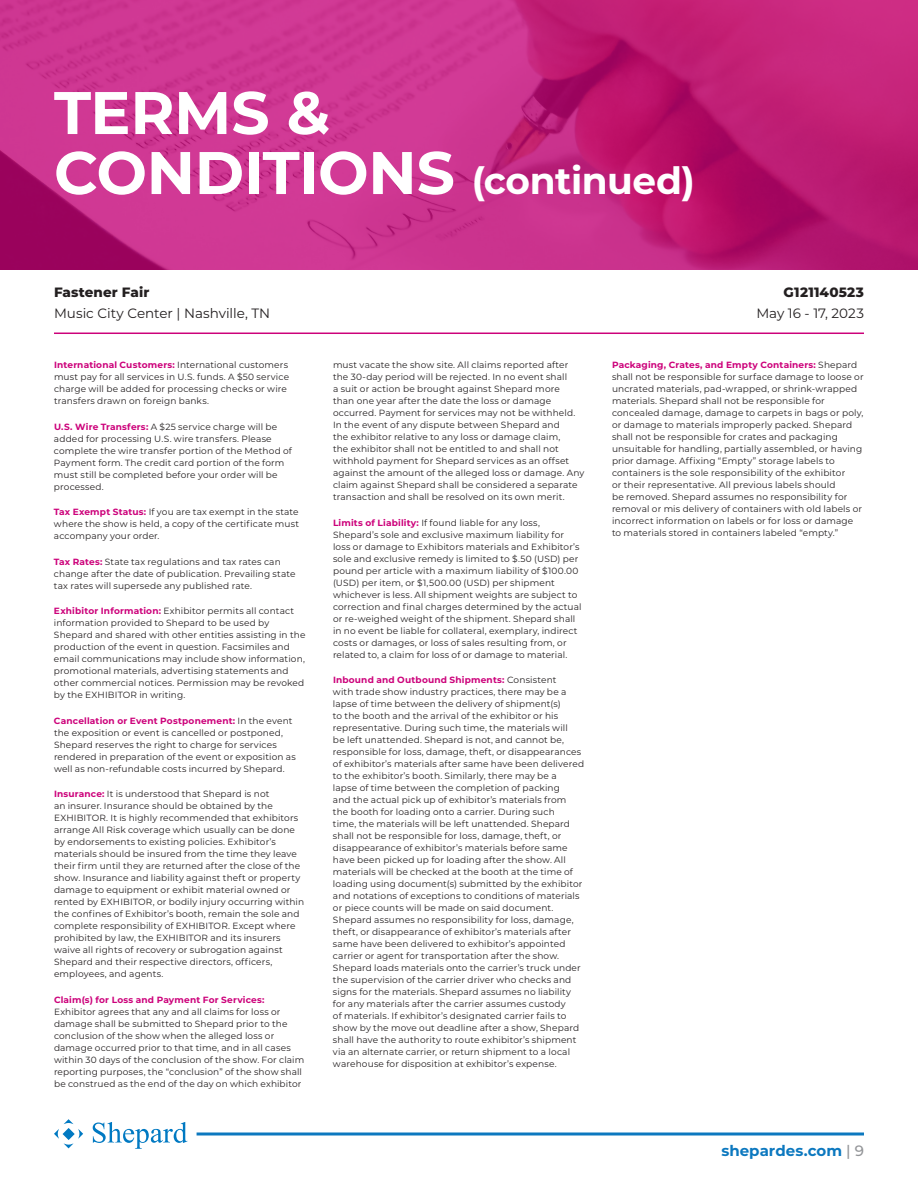
<style>
.page{position:relative;width:918px;height:1188px;background:#fff}
.page>*{position:absolute;margin:0;border:0;box-sizing:border-box;transform-origin:0 0}
.t1{font:700 60px "Montserrat";letter-spacing:-.005em;color:#fff}
.t2{font:700 37.5px "Montserrat";letter-spacing:-.01em;color:#fff}
.t3{font:700 15px "Montserrat";color:#0c78bf}
.t4{font:13.5px "Montserrat";color:#231f20}
.t5{font:800 13.5px "Montserrat";letter-spacing:.015em;color:#231f20}
.t6{font:9px/12px "Montserrat";letter-spacing:.015em;color:#231f20}
.t7{font:700 9px "Montserrat";letter-spacing:.02em;color:#cc017a}
.s1{font-size:60px}
.s2{font-weight:700;color:#cc017a}
.s3{font-weight:500;color:#939598}
</style>
<div class="page">
<svg style="left:54px;top:1119px;width:29px;height:29px"></svg>
<svg style="left:93px;top:1122px;width:94px;height:27px"></svg>
<svg style="left:197px;top:1132px;width:667px;height:4px"></svg>
<svg style="left:0;top:0;width:918px;height:270px;fill:#cb328d"></svg>
<hr style="left:54px;top:333px;width:810px;height:1px;background:#cc017a">
<h1 class="t1" style="left:54px;top:69px;width:278px">TERMS &amp;</h1>
<h2 class="t2" style="left:54px;top:154px;width:643px"><span class="s1">CONDITIONS</span> (continued)</h2>
<h3 class="t5" style="left:54px;top:282px;width:97px">Fastener Fair</h3>
<h3 class="t5" style="left:784px;top:282px;width:82px">G121140523</h3>
<h3 class="t4" style="left:54px;top:304px;width:218px">Music City Center | Nashville, TN</h3>
<h3 class="t4" style="left:756px;top:304px;width:109px">May 16 - 17, 2023</h3>
<p class="t6" style="left:54px;top:359px;width:237px"><span class="s2">International Customers:</span> International customers must pay for all services in U.S. funds. A $50 service charge will be added for processing checks or wire transfers drawn on foreign banks.</p>
<p class="t6" style="left:54px;top:420px;width:239px"><span class="s2">U.S. Wire Transfers:</span> A $25 service charge will be added for processing U.S. wire transfers. Please complete the wire transfer portion of the Method of Payment form. The credit card portion of the form must still be completed before your order will be processed.</p>
<p class="t6" style="left:54px;top:506px;width:247px;text-align:justify"><span class="s2">Tax Exempt Status:</span> If you are tax exempt in the state where the show is held, a copy of the certificate must accompany your order.</p>
<p class="t6" style="left:54px;top:555px;width:243px"><span class="s2">Tax Rates:</span> State tax regulations and tax rates can change after the date of publication. Prevailing state tax rates will supersede any published rate.</p>
<p class="t6" style="left:54px;top:605px;width:253px"><span class="s2">Exhibitor Information:</span> Exhibitor permits all contact information provided to Shepard to be used by Shepard and shared with other entities assisting in the production of the event in question. Facsimiles and email communications may include show information, promotional materials, advertising statements and other commercial notices. Permission may be revoked by the EXHIBITOR in writing.</p>
<p class="t6" style="left:54px;top:714px;width:243px"><span class="s2">Cancellation or Event Postponement:</span> In the event the exposition or event is cancelled or postponed, Shepard reserves the right to charge for services rendered in preparation of the event or exposition as well as non-refundable costs incurred by Shepard.</p>
<p class="t6" style="left:54px;top:788px;width:252px"><span class="s2">Insurance:</span> It is understood that Shepard is not<br>an insurer. Insurance should be obtained by the EXHIBITOR. It is highly recommended that exhibitors arrange All Risk coverage which usually can be done by endorsements to existing policies. Exhibitor’s materials should be insured from the time they leave their firm until they are returned after the close of the show. Insurance and liability against theft or property damage to equipment or exhibit material owned or rented by EXHIBITOR, or bodily injury occurring within the confines of Exhibitor’s booth, remain the sole and complete responsibility of EXHIBITOR. Except where prohibited by law, the EXHIBITOR and its insurers waive all rights of recovery or subrogation against Shepard and their respective directors, officers, employees, and agents.</p>
<p class="t7" style="left:54px;top:993px;width:212px">Claim(s) for Loss and Payment For Services:</p>
<p class="t6" style="left:54px;top:1005px;width:252px">Exhibitor agrees that any and all claims for loss or damage shall be submitted to Shepard prior to the conclusion of the show when the alleged loss or damage occurred prior to that time, and in all cases within 30 days of the conclusion of the show. For claim reporting purposes, the “conclusion” of the show shall be construed as the end of the day on which exhibitor</p>
<p class="t6" style="left:333px;top:359px;width:253px">must vacate the show site. All claims reported after the 30-day period will be rejected. In no event shall<br>a suit or action be brought against Shepard more<br>than one year after the date the loss or damage occurred. Payment for services may not be withheld.<br>In the event of any dispute between Shepard and<br>the exhibitor relative to any loss or damage claim,<br>the exhibitor shall not be entitled to and shall not withhold payment for Shepard services as an offset against the amount of the alleged loss or damage. Any claim against Shepard shall be considered a separate transaction and shall be resolved on its own merit.</p>
<p class="t6" style="left:333px;top:516px;width:250px"><span class="s2">Limits of Liability:</span> If found liable for any loss, Shepard’s sole and exclusive maximum liability for loss or damage to Exhibitors materials and Exhibitor’s sole and exclusive remedy is limited to $.50 (USD) per pound per article with a maximum liability of $100.00 (USD) per item, or $1,500.00 (USD) per shipment whichever is less. All shipment weights are subject to correction and final charges determined by the actual or re-weighed weight of the shipment. Shepard shall in no event be liable for collateral, exemplary, indirect costs or damages, or loss of sales resulting from, or related to, a claim for loss of or damage to material.</p>
<p class="t6" style="left:333px;top:674px;width:253px"><span class="s2">Inbound and Outbound Shipments:</span> Consistent<br>with trade show industry practices, there may be a lapse of time between the delivery of shipment(s)<br>to the booth and the arrival of the exhibitor or his representative. During such time, the materials will<br>be left unattended. Shepard is not, and cannot be, responsible for loss, damage, theft, or disappearances of exhibitor’s materials after same have been delivered to the exhibitor’s booth. Similarly, there may be a<br>lapse of time between the completion of packing<br>and the actual pick up of exhibitor’s materials from<br>the booth for loading onto a carrier. During such<br>time, the materials will be left unattended. Shepard shall not be responsible for loss, damage, theft, or disappearance of exhibitor’s materials before same have been picked up for loading after the show. All materials will be checked at the booth at the time of loading using document(s) submitted by the exhibitor and notations of exceptions to conditions of materials or piece counts will be made on said document.<br>Shepard assumes no responsibility for loss, damage, theft, or disappearance of exhibitor’s materials after same have been delivered to exhibitor’s appointed carrier or agent for transportation after the show.<br>Shepard loads materials onto the carrier’s truck under the supervision of the carrier driver who checks and signs for the materials. Shepard assumes no liability for any materials after the carrier assumes custody<br>of materials. If exhibitor’s designated carrier fails to show by the move out deadline after a show, Shepard shall have the authority to route exhibitor’s shipment via an alternate carrier, or return shipment to a local warehouse for disposition at exhibitor’s expense.</p>
<p class="t6" style="left:612px;top:359px;width:253px"><span class="s2">Packaging, Crates, and Empty Containers:</span> Shepard shall not be responsible for surface damage to loose or uncrated materials, pad-wrapped, or shrink-wrapped materials. Shepard shall not be responsible for concealed damage, damage to carpets in bags or poly, or damage to materials improperly packed. Shepard shall not be responsible for crates and packaging unsuitable for handling, partially assembled, or having prior damage. Affixing “Empty” storage labels to containers is the sole responsibility of the exhibitor<br>or their representative. All previous labels should<br>be removed. Shepard assumes no responsibility for removal or mis delivery of containers with old labels or incorrect information on labels or for loss or damage to materials stored in containers labeled “empty.”</p>
<h3 class="t3" style="left:721px;top:1140px;width:144px">shepardes.com <span class="s3">| 9</span></h3>
</div>
